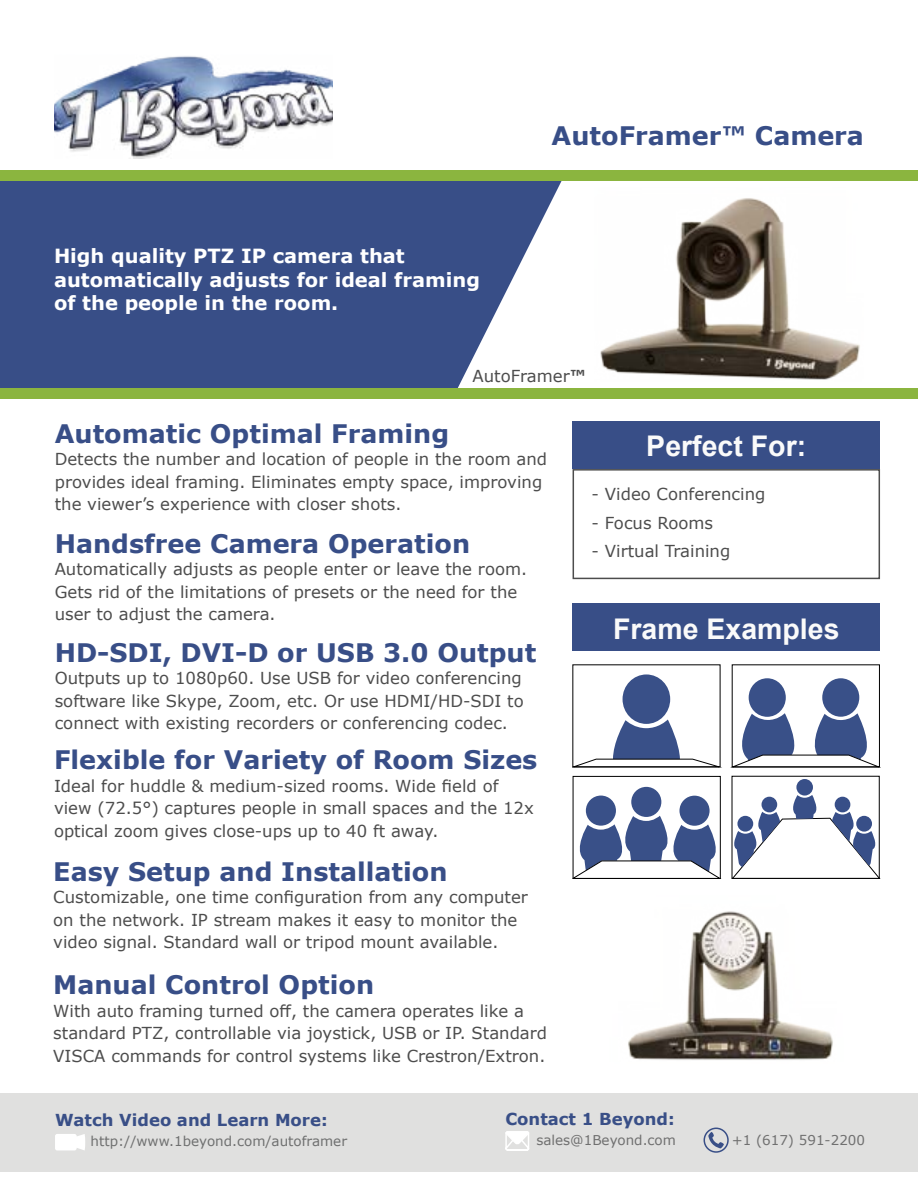
<style>
.page{position:relative;width:918px;height:1188px;background:#fff}
.page>*{position:absolute;margin:0;border:0;box-sizing:border-box;transform-origin:0 0}
.t1{font:700 28.5px "Arial";color:#fafafa}
.t2{font:700 25.5px "Verdana";color:#384e87}
.t3{font:700 19.5px/23.4px "Verdana";color:#fff}
.t4{font:16.5px/22.5px "Verdana";color:#4d4d4d}
.t5{font:700 16.5px "Verdana";color:#394f87}
.t6{font:13.5px "Verdana";color:#6f7070}
.t7{font:13.5px "Verdana";color:#707070}
.s1{font-weight:700}
</style>
<div class="page">
<div style="left:0;top:180px;width:568px;height:211px;background:#384e87"></div>
<svg style="left:458px;top:181px;width:110px;height:207px;fill:#fff"></svg>
<div style="left:0;top:388px;width:918px;height:10px;background:#8bb53f"></div>
<div style="left:0;top:170px;width:918px;height:11px;background:#8bb53f"></div>
<img style="left:600px;top:198px;width:260px;height:182px">
<img style="left:628px;top:911px;width:205px;height:149px">
<div style="left:573px;top:422px;width:307px;height:47px;background:#384e87"></div>
<div style="left:573px;top:469px;width:307px;height:110px;border:2px solid #4d4d4d"></div>
<img style="left:54px;top:56px;width:279px;height:103px">
<div style="left:573px;top:604px;width:307px;height:47px;background:#384e87"></div>
<div style="left:749px;top:678px;width:37px;height:39px;background:#395088;border-radius:50%"></div>
<div style="left:822px;top:678px;width:37px;height:39px;background:#395088;border-radius:50%"></div>
<svg style="left:731px;top:713px;width:149px;height:54px"></svg>
<div style="left:623px;top:674px;width:47px;height:50px;background:#395088;border-radius:50%"></div>
<svg style="left:573px;top:720px;width:148px;height:47px"></svg>
<div style="left:573px;top:776px;width:148px;height:103px;border:1px solid #010101"></div>
<div style="left:631px;top:787px;width:30px;height:30px;background:#395088;border-radius:50%"></div>
<div style="left:586px;top:796px;width:30px;height:30px;background:#395088;border-radius:50%"></div>
<div style="left:679px;top:796px;width:31px;height:30px;background:#395088;border-radius:50%"></div>
<svg style="left:573px;top:816px;width:148px;height:63px"></svg>
<div style="left:796px;top:779px;width:17px;height:17px;background:#384f88;border-radius:50%"></div>
<svg style="left:731px;top:795px;width:149px;height:84px"></svg>
<div style="left:0;top:1093px;width:918px;height:79px;background:#e0e0df"></div>
<svg style="left:505px;top:1131px;width:25px;height:20px"></svg>
<svg style="left:55px;top:1134px;width:30px;height:16px"></svg>
<div style="left:704px;top:1128px;width:25px;height:25px;border:2px solid #394f87;border-radius:50%"></div>
<svg style="left:708px;top:1132px;width:16px;height:16px"></svg>
<p class="t3" style="left:54px;top:244px;width:428px">High quality PTZ IP camera that automatically adjusts for ideal framing of the people in the room.</p>
<h2 class="t2" style="left:552px;top:118px;width:314px">AutoFramer™ Camera</h2>
<p class="t4" style="left:473px;top:364px;width:115px">AutoFramer<span class="s1">™</span></p>
<h2 class="t2" style="left:55px;top:415px;width:396px">Automatic Optimal Framing</h2>
<p class="t4" style="left:55px;top:448px;width:494px">Detects the number and location of people in the room and provides ideal framing. Eliminates empty space, improving the viewer’s experience with closer shots.</p>
<h2 class="t2" style="left:55px;top:526px;width:417px">Handsfree Camera Operation</h2>
<p class="t4" style="left:55px;top:558px;width:474px">Automatically adjusts as people enter or leave the room.<br>Gets rid of the limitations of presets or the need for the user to adjust the camera.</p>
<h2 class="t2" style="left:55px;top:634px;width:483px">HD-SDI, DVI-D or USB 3.0 Output</h2>
<p class="t4" style="left:55px;top:667px;width:470px;text-align:justify">Outputs up to 1080p60. Use USB for video conferencing software like Skype, Zoom, etc. Or use HDMI/HD-SDI to connect with existing recorders or conferencing codec.</p>
<h2 class="t2" style="left:54px;top:742px;width:485px">Flexible for Variety of Room Sizes</h2>
<p class="t4" style="left:54px;top:774px;width:481px">Ideal for huddle &amp; medium-sized rooms. Wide field of view (72.5°) captures people in small spaces and the 12x optical zoom gives close-ups up to 40 ft away.</p>
<h2 class="t2" style="left:53px;top:853px;width:396px">Easy Setup and Installation</h2>
<p class="t4" style="left:53px;top:886px;width:476px">Customizable, one time configuration from any computer on the network. IP stream makes it easy to monitor the video signal. Standard wall or tripod mount available.</p>
<h2 class="t2" style="left:53px;top:967px;width:322px">Manual Control Option</h2>
<p class="t4" style="left:53px;top:999px;width:495px">With auto framing turned off, the camera operates like a standard PTZ, controllable via joystick, USB or IP. Standard<br>VISCA commands for control systems like Crestron/Extron.</p>
<h1 class="t1" style="left:646px;top:426px;width:161px">Perfect For:</h1>
<p class="t4" style="left:592px;top:483px;width:175px">- Video Conferencing</p>
<p class="t4" style="left:592px;top:511px;width:123px">- Focus Rooms</p>
<p class="t4" style="left:592px;top:540px;width:140px">- Virtual Training</p>
<h1 class="t1" style="left:613px;top:609px;width:228px">Frame Examples</h1>
<p class="t5" style="left:55px;top:1108px;width:274px">Watch Video and Learn More:</p>
<p class="t6" style="left:91px;top:1132px;width:258px">http://www.1beyond.com/autoframer</p>
<p class="t5" style="left:505px;top:1107px;width:171px">Contact 1 Beyond:</p>
<p class="t7" style="left:536px;top:1131px;width:141px">sales@1Beyond.com</p>
<p class="t7" style="left:732px;top:1131px;width:135px">+1 (617) 591-2200</p>
</div>
